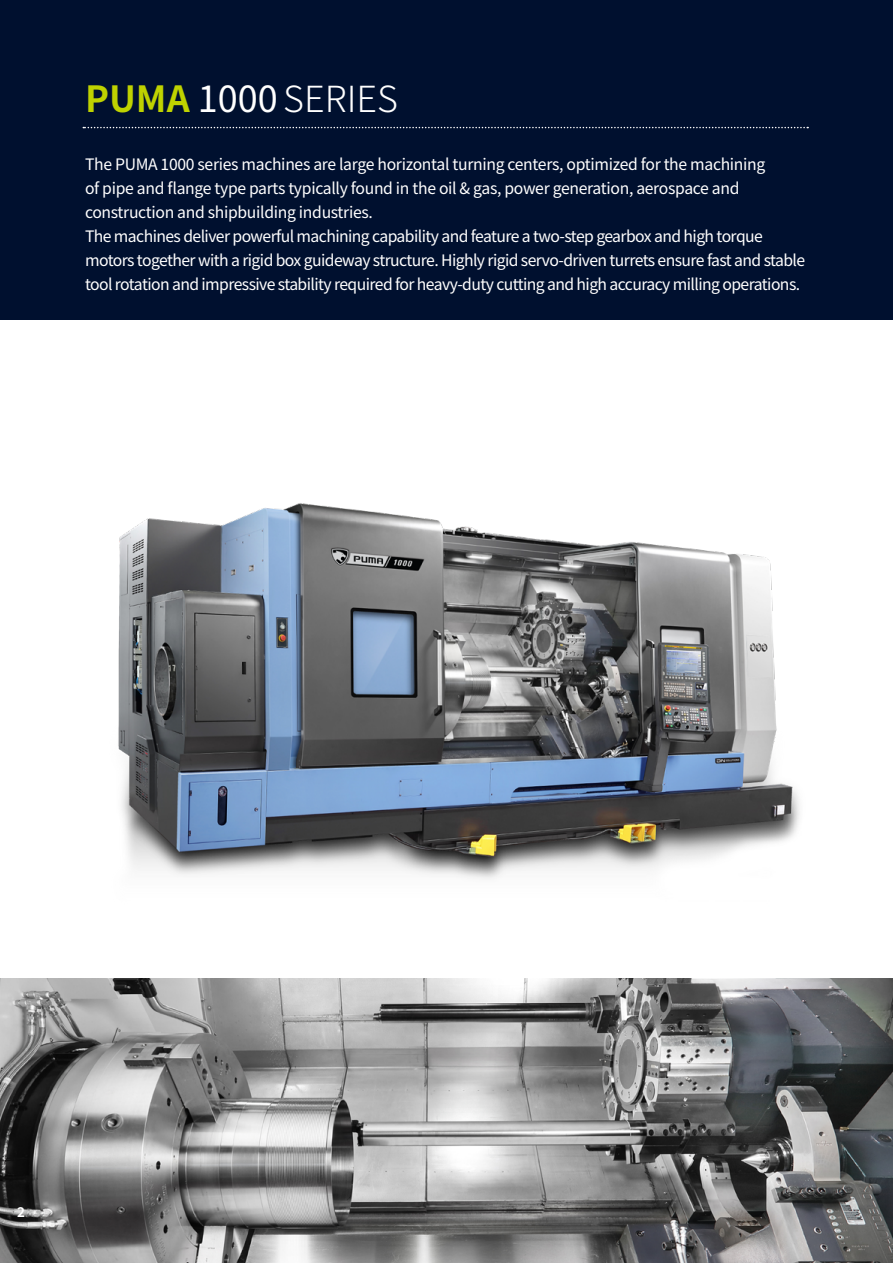
<style>
.page{position:relative;width:893px;height:1263px;background:#fff}
.page>*{position:absolute;margin:0;border:0;box-sizing:border-box;transform-origin:0 0}
.t1{font:300 36px "Noto Sans KR";color:#fff}
.t2{font:15.75px/24px "Noto Sans KR";letter-spacing:-.035em;color:#fff}
.t3{font:700 13.5px "Noto Sans KR";color:#fff}
.s1{font-weight:700;color:#bfd200}
.s2{font-weight:400}
</style>
<div class="page">
<div style="left:0;top:0;width:893px;height:320px;background:#00102f"></div>
<svg style="left:83px;top:127px;width:725px;height:1px"></svg>
<img style="left:0;top:978px;width:893px;height:285px">
<img style="left:118px;top:503px;width:682px;height:376px">
<h1 class="t1" style="left:85px;top:78px;width:314px"><span class="s1">PUMA</span> <span class="s2">1000</span> SERIES</h1>
<p class="t2" style="left:85px;top:152px;width:722px">The PUMA 1000 series machines are large horizontal turning centers, optimized for the machining<br>of pipe and flange type parts typically found in the oil &amp; gas, power generation, aerospace and construction and shipbuilding industries.<br>The machines deliver powerful machining capability and feature a two-step gearbox and high torque motors together with a rigid box guideway structure. Highly rigid servo-driven turrets ensure fast and stable tool rotation and impressive stability required for heavy-duty cutting and high accuracy milling operations.</p>
<p class="t3" style="left:17px;top:1205px;width:9px">2</p>
</div>
